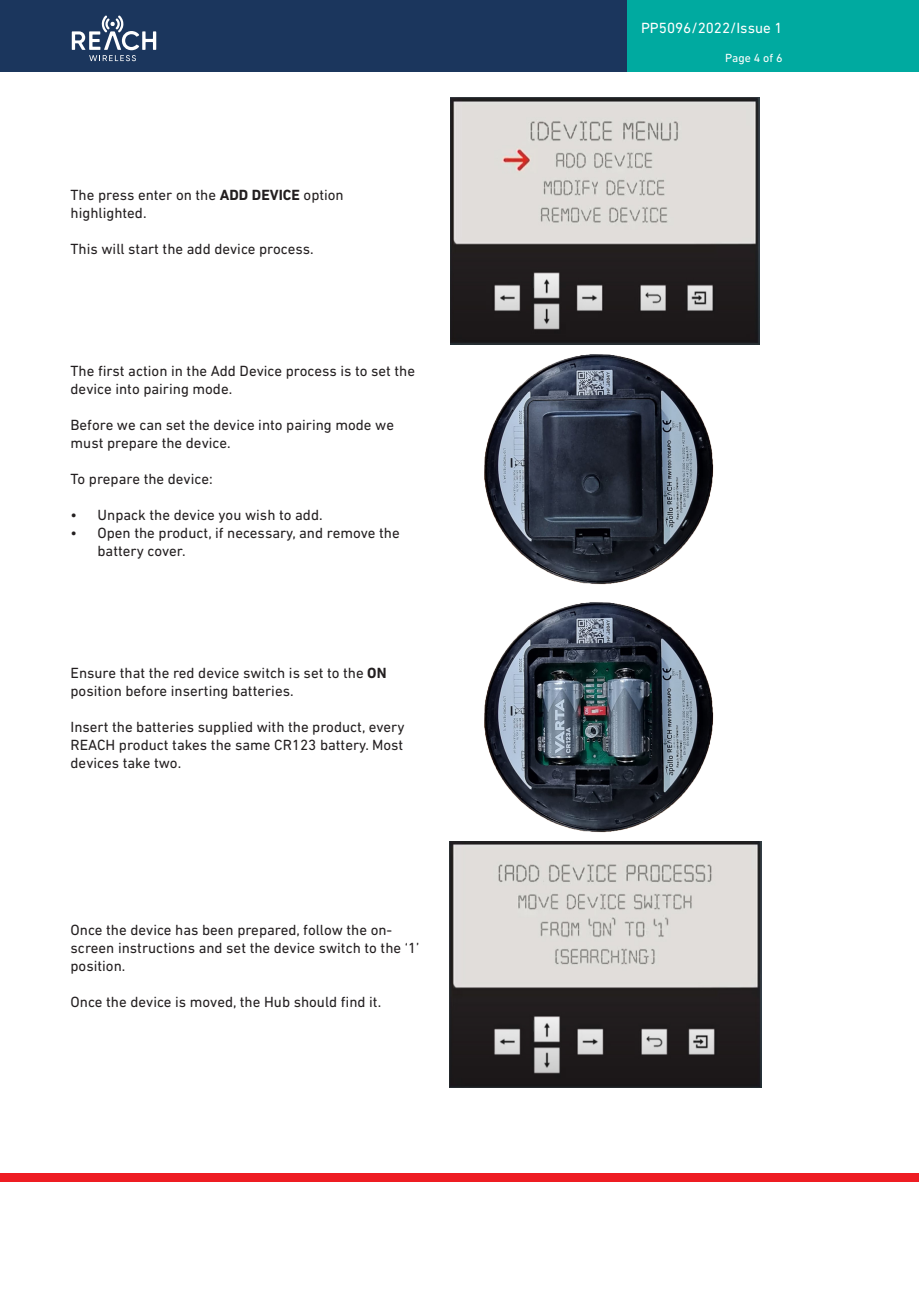
<style>
.page{position:relative;width:919px;height:1289px;background:#fff}
.page>*{position:absolute;margin:0;border:0;box-sizing:border-box;transform-origin:0 0}
.Copyright{font:15px/18px "DIN Next LT Pro";color:#231f20}
.t1{font:15px "DIN Next LT Pro";color:#fff}
.t2{font:12px "DIN Next LT Pro";color:#fff}
.s1{font-weight:700}
</style>
<div class="page">
<div style="left:0;top:0;width:700px;height:71px;background:#1b365d"></div>
<div style="left:627px;top:0;width:291px;height:71px;background:#00aaa0"></div>
<div style="left:0;top:1172px;width:906px;height:9px;background:#ee1d23"></div>
<div style="left:906px;top:1172px;width:12px;height:9px;background:#ee1d23"></div>
<svg style="left:72px;top:16px;width:84px;height:45px"></svg>
<img style="left:450px;top:98px;width:309px;height:246px">
<img style="left:484px;top:354px;width:230px;height:479px">
<img style="left:449px;top:841px;width:312px;height:246px">
<p class="Copyright" style="left:71px;top:186px;width:275px">The press enter on the <span class="s1">ADD DEVICE</span> option highlighted.</p>
<p class="Copyright" style="left:71px;top:240px;width:245px">This will start the add device process.</p>
<p class="Copyright" style="left:71px;top:362px;width:346px">The first action in the Add Device process is to set the device into pairing mode.</p>
<p class="Copyright" style="left:71px;top:416px;width:325px">Before we can set the device into pairing mode we must prepare the device.</p>
<p class="Copyright" style="left:71px;top:470px;width:144px">To prepare the device:</p>
<p class="Copyright" style="left:71px;top:506px;width:253px">• Unpack the device you wish to add.</p>
<p class="Copyright" style="left:98px;top:524px;width:304px;text-indent:-27px">• Open the product, if necessary, and remove the battery cover.</p>
<p class="Copyright" style="left:71px;top:663px;width:317px">Ensure that the red device switch is set to the <span class="s1">ON </span>position before inserting batteries.</p>
<p class="Copyright" style="left:71px;top:717px;width:335px;text-align:justify">Insert the batteries supplied with the product, every REACH product takes the same CR123 battery. Most devices take two.</p>
<p class="Copyright" style="left:71px;top:920px;width:350px">Once the device has been prepared, follow the on&shy;screen instructions and set the device switch to the ‘1’ position.</p>
<p class="Copyright" style="left:71px;top:992px;width:312px">Once the device is moved, the Hub should find it.</p>
<p class="t1" style="left:641px;top:20px;width:143px">PP5096/2022/Issue 1</p>
<p class="t2" style="left:725px;top:51px;width:59px">Page 4 of 6</p>
</div>
